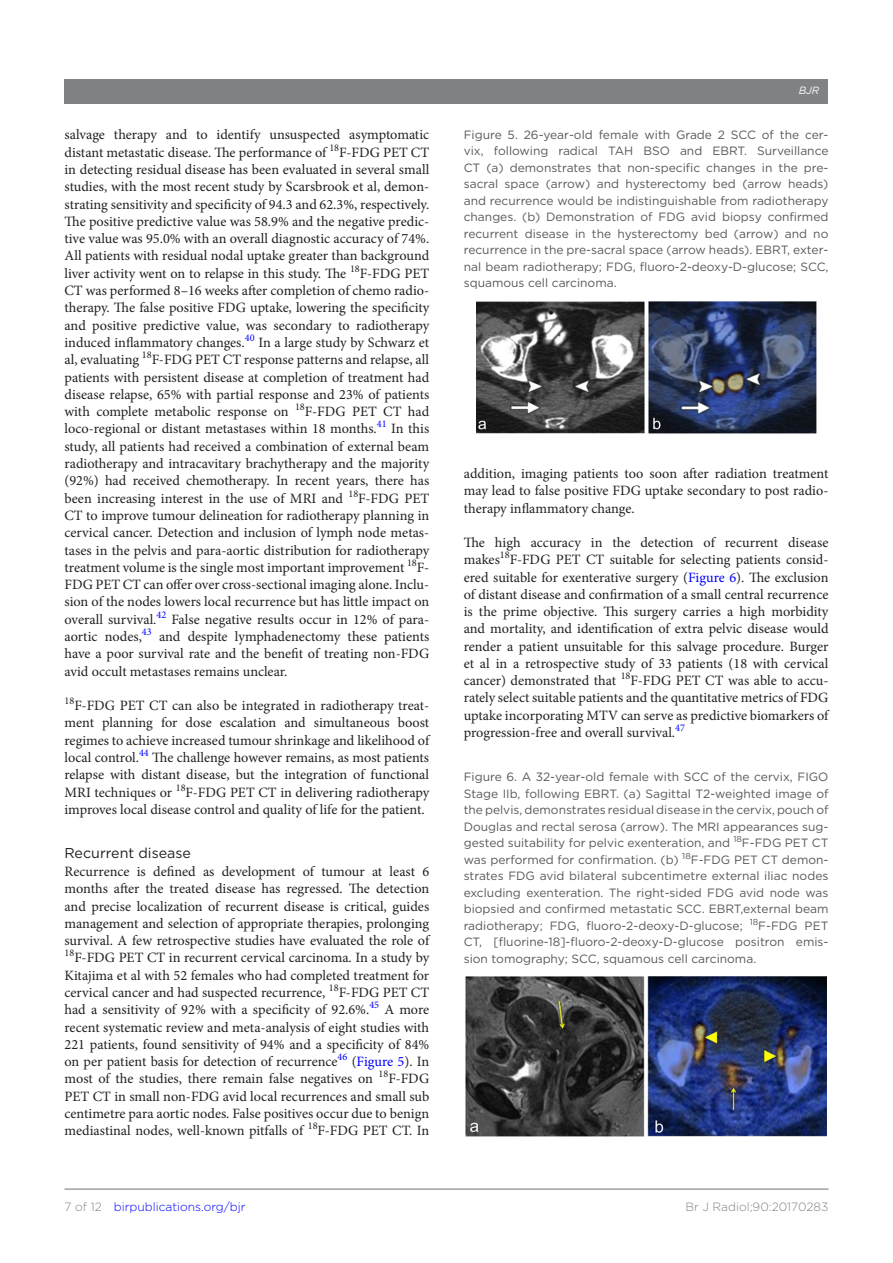
<style>
.page{position:relative;width:893px;height:1263px;background:#fff}
.page>*{position:absolute;margin:0;border:0;box-sizing:border-box;transform-origin:0 0}
.t1{font:14.25px/17.2px "Minion Pro";color:#231f20;text-align:justify}
.t2{font:14.25px "Gotham";color:#231f20}
.t3{font:12px/16.5px "Gotham";color:#57585a;text-align:justify}
.t4{font:300 12px "Gotham";color:#00f}
.t5{font:300 12px "Gotham";color:#808285}
.t6{font:italic 10.5px "Gotham";color:#fff}
.s1{color:#00f}
.s2{color:#808285}
</style>
<div class="page">
<hr style="left:64px;top:1188px;width:764px;height:2px;background:#808285">
<div style="left:64px;top:79px;width:764px;height:24px;background:#808285"></div>
<img style="left:476px;top:301px;width:340px;height:132px">
<img style="left:465px;top:977px;width:362px;height:159px">
<p class="t1" style="left:64px;top:126px;width:366px">salvage therapy and to identify unsuspected asymptomatic distant metastatic disease. The performance of <sup>18</sup>F-FDG PET CT in detecting residual disease has been evaluated in several small studies, with the most recent study by Scarsbrook et al, demon&shy;strating sensitivity and specificity of 94.3 and 62.3%, respectively.<br>The positive predictive value was 58.9% and the negative predic&shy;tive value was 95.0% with an overall diagnostic accuracy of 74%.<br>All patients with residual nodal uptake greater than background liver activity went on to relapse in this study. The <sup>18</sup>F-FDG PET CT was performed 8–16 weeks after completion of chemo radio&shy;therapy. The false positive FDG uptake, lowering the specificity and positive predictive value, was secondary to radiotherapy induced inflammatory changes.<sup>40</sup> In a large study by Schwarz et al, evaluating <sup>18</sup>F-FDG PET CT response patterns and relapse, all patients with persistent disease at completion of treatment had disease relapse, 65% with partial response and 23% of patients with complete metabolic response on <sup>18</sup>F-FDG PET CT had loco-regional or distant metastases within 18 months.<sup>41</sup> In this study, all patients had received a combination of external beam radiotherapy and intracavitary brachytherapy and the majority (92%) had received chemotherapy. In recent years, there has been increasing interest in the use of MRI and <sup>18</sup>F-FDG PET CT to improve tumour delineation for radiotherapy planning in cervical cancer. Detection and inclusion of lymph node metas&shy;tases in the pelvis and para-aortic distribution for radiotherapy treatment volume is the single most important improvement <sup>18</sup>F-FDG PET CT can offer over cross-sectional imaging alone. Inclu&shy;sion of the nodes lowers local recurrence but has little impact on overall survival.<sup>42</sup> False negative results occur in 12% of para&shy;aortic nodes,<sup>43</sup> and despite lymphadenectomy these patients have a poor survival rate and the benefit of treating non-FDG avid occult metastases remains unclear.</p>
<p class="t1" style="left:64px;top:697px;width:366px"><sup>18</sup>F-FDG PET CT can also be integrated in radiotherapy treat&shy;ment planning for dose escalation and simultaneous boost regimes to achieve increased tumour shrinkage and likelihood of local control.<sup>44</sup> The challenge however remains, as most patients relapse with distant disease, but the integration of functional MRI techniques or <sup>18</sup>F-FDG PET CT in delivering radiotherapy improves local disease control and quality of life for the patient.</p>
<p class="t2" style="left:64px;top:844px;width:128px">Recurrent disease</p>
<p class="t1" style="left:64px;top:863px;width:366px">Recurrence is defined as development of tumour at least 6 months after the treated disease has regressed. The detection and precise localization of recurrent disease is critical, guides management and selection of appropriate therapies, prolonging survival. A few retrospective studies have evaluated the role of <sup>18</sup>F-FDG PET CT in recurrent cervical carcinoma. In a study by Kitajima et al with 52 females who had completed treatment for cervical cancer and had suspected recurrence, <sup>18</sup>F-FDG PET CT had a sensitivity of 92% with a specificity of 92.6%.<sup>45</sup> A more recent systematic review and meta-analysis of eight studies with 221 patients, found sensitivity of 94% and a specificity of 84% on per patient basis for detection of recurrence<sup>46</sup> (<span class="s1">Figure 5</span>). In most of the studies, there remain false negatives on <sup>18</sup>F-FDG PET CT in small non-FDG avid local recurrences and small sub centimetre para aortic nodes. False positives occur due to benign mediastinal nodes, well-known pitfalls of <sup>18</sup>F-FDG PET CT. In</p>
<p class="t6" style="left:799px;top:85px;width:22px">BJR</p>
<p class="t3" style="left:464px;top:126px;width:366px">Figure 5. 26-year-old female with Grade 2 SCC of the cer&shy;vix, following radical TAH BSO and EBRT. Surveillance CT (a) demonstrates that non-specific changes in the pre&shy;sacral space (arrow) and hysterectomy bed (arrow heads) and recurrence would be indistinguishable from radiotherapy changes. (b) Demonstration of FDG avid biopsy confirmed recurrent disease in the hysterectomy bed (arrow) and no recurrence in the pre-sacral space (arrow heads). EBRT, exter&shy;nal beam radiotherapy; FDG, fluoro-2-deoxy-D-glucose; SCC, squamous cell carcinoma.</p>
<p class="t1" style="left:464px;top:465px;width:366px">addition, imaging patients too soon after radiation treatment may lead to false positive FDG uptake secondary to post radio&shy;therapy inflammatory change.</p>
<p class="t1" style="left:464px;top:534px;width:366px">The high accuracy in the detection of recurrent disease makes<sup>18</sup>F-FDG PET CT suitable for selecting patients consid&shy;ered suitable for exenterative surgery (<span class="s1">Figure 6</span>). The exclusion of distant disease and confirmation of a small central recurrence is the prime objective. This surgery carries a high morbidity and mortality, and identification of extra pelvic disease would render a patient unsuitable for this salvage procedure. Burger et al in a retrospective study of 33 patients (18 with cervical cancer) demonstrated that <sup>18</sup>F-FDG PET CT was able to accu&shy;rately select suitable patients and the quantitative metrics of FDG uptake incorporating MTV can serve as predictive biomarkers of progression-free and overall survival.<sup>47</sup></p>
<p class="t3" style="left:464px;top:768px;width:366px">Figure 6. A 32-year-old female with SCC of the cervix, FIGO Stage IIb, following EBRT. (a) Sagittal T2-weighted image of the pelvis, demonstrates residual disease in the cervix, pouch of Douglas and rectal serosa (arrow). The MRI appearances sug&shy;gested suitability for pelvic exenteration, and <sup>18</sup>F-FDG PET CT was performed for confirmation. (b) <sup>18</sup>F-FDG PET CT demon&shy;strates FDG avid bilateral subcentimetre external iliac nodes excluding exenteration. The right-sided FDG avid node was biopsied and confirmed metastatic SCC. EBRT,external beam radiotherapy; FDG, fluoro-2-deoxy-D-glucose; <sup>18</sup>F-FDG PET CT, [fluorine-18]-fluoro-2-deoxy-D-glucose positron emis&shy;sion tomography; SCC, squamous cell carcinoma.</p>
<p class="t4" style="left:64px;top:1199px;width:183px"><span class="s2">7 of 12</span> birpublications.org/bjr</p>
<p class="t5" style="left:685px;top:1199px;width:145px">Br J Radiol;90:20170283</p>
</div>
